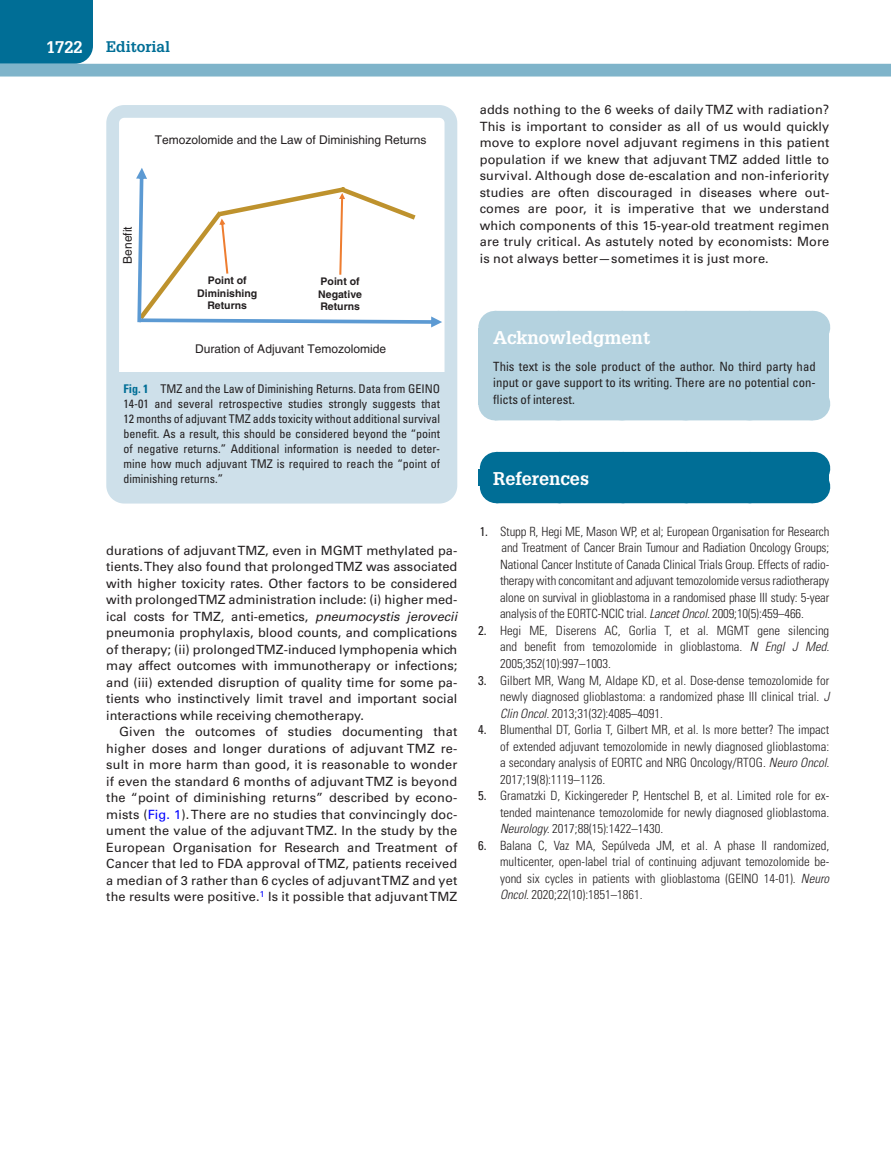
<style>
.page{position:relative;width:891px;height:1175px;background:#fff}
.page>*{position:absolute;margin:0;border:0;box-sizing:border-box;transform-origin:0 0}
.t1{font:700 18px "Glypha LT Std";color:#fff}
.t2{font:700 16.5px "Glypha LT Std";color:#fff}
.t3{font:700 15px "Glypha LT Std";color:#006e96}
.t4{font:12.75px/16.5px "Univers LT Std";letter-spacing:.01em;color:#231f20;text-align:justify}
.t5{font:300 condensed 12.75px/16.5px "Univers LT Std";color:#231f20;text-align:justify}
.t6{font:condensed 12.75px/16.5px "Univers LT Std";color:#231f20;text-align:justify}
.t7{font:condensed 12px/15px "Univers LT Std";color:#231f20;text-align:justify}
.t8{font:12px "Helvetica";color:#231f20}
.t9{font:700 10.5px/12.6px "Helvetica";color:#231f20;text-align:center}
.s1{font-weight:700;color:#006e96}
.s2{font-style:italic}
.s3{color:#00f}
.s4{font-weight:400}
</style>
<div class="page">
<div style="left:0;top:0;width:93px;height:64px;background:#006e96"></div>
<div style="left:0;top:64px;width:891px;height:12px;background:#7fb4ca"></div>
<div style="left:478px;top:328px;width:351px;height:76px;background:#b4d2df"></div>
<div style="left:495px;top:311px;width:318px;height:33px;background:#b4d2df"></div>
<hr style="left:813px;top:311px;width:1px;height:33px;background:#b4d2df">
<div style="left:495px;top:387px;width:318px;height:33px;background:#b4d2df"></div>
<hr style="left:813px;top:387px;width:1px;height:33px;background:#b4d2df">
<div style="left:478px;top:469px;width:351px;height:16px;background:#006e96"></div>
<div style="left:496px;top:452px;width:317px;height:33px;background:#006e96"></div>
<hr style="left:813px;top:452px;width:1px;height:33px;background:#006e96">
<div style="left:496px;top:470px;width:317px;height:33px;background:#006e96"></div>
<hr style="left:813px;top:470px;width:1px;height:33px;background:#006e96">
<div style="left:115px;top:372px;width:334px;height:119px;background:#cee0ea"></div>
<svg style="left:136px;top:168px;width:306px;height:159px"></svg>
<div style="left:106px;top:105px;width:351px;height:398px;border:13px solid #cee0ea;border-radius:12px"></div>
<p class="t2" style="left:46px;top:37px;width:38px">1722</p>
<p class="t3" style="left:106px;top:37px;width:65px">Editorial</p>
<p class="t8" style="left:155px;top:132px;width:273px">Temozolomide and the Law of Diminishing Returns</p>
<p class="t8" style="left:121px;top:264px;width:39px;rotate:-90deg">Benefit</p>
<p class="t9" style="left:197px;top:274px;width:62px">Point of<br>Diminishing<br>Returns</p>
<p class="t9" style="left:318px;top:275px;width:45px;text-align:left">Point of<br>Negative<br>Returns</p>
<p class="t8" style="left:195px;top:342px;width:192px">Duration of Adjuvant Temozolomide</p>
<p class="t7" style="left:124px;top:381px;width:318px"><span class="s1">Fig. 1</span> TMZ and the Law of Diminishing Returns. Data from GEINO 14-01 and several retrospective studies strongly suggests that 12 months of adjuvant TMZ adds toxicity without additional survival benefit. As a result, this should be considered beyond the “point of negative returns.” Additional information is needed to deter&shy;mine how much adjuvant TMZ is required to reach the “point of diminishing returns.”</p>
<p class="t4" style="left:106px;top:542px;width:353px">durations of adjuvant TMZ, even in MGMT methylated pa&shy;tients. They also found that prolonged TMZ was associated with higher toxicity rates. Other factors to be considered with prolonged TMZ administration include: (i) higher med&shy;ical costs for TMZ, anti-emetics, <span class="s2">pneumocystis jerovecii </span>pneumonia prophylaxis, blood counts, and complications of therapy; (ii) prolonged TMZ-induced lymphopenia which may affect outcomes with immunotherapy or infections; and (iii) extended disruption of quality time for some pa&shy;tients who instinctively limit travel and important social interactions while receiving chemotherapy.</p>
<p class="t4" style="left:106px;top:723px;width:353px;text-indent:13px">Given the outcomes of studies documenting that higher doses and longer durations of adjuvant TMZ re&shy;sult in more harm than good, it is reasonable to wonder if even the standard 6 months of adjuvant TMZ is beyond the “point of diminishing returns” described by econo&shy;mists (<span class="s3">Fig. 1</span>). There are no studies that convincingly doc&shy;ument the value of the adjuvant TMZ. In the study by the European Organisation for Research and Treatment of Cancer that led to FDA approval of TMZ, patients received a median of 3 rather than 6 cycles of adjuvant TMZ and yet the results were positive.<sup>1</sup> Is it possible that adjuvant TMZ</p>
<p class="t4" style="left:480px;top:102px;width:351px">adds nothing to the 6 weeks of daily TMZ with radiation?<br>This is important to consider as all of us would quickly move to explore novel adjuvant regimens in this patient population if we knew that adjuvant TMZ added little to survival. Although dose de-escalation and non-inferiority studies are often discouraged in diseases where out&shy;comes are poor, it is imperative that we understand which components of this 15-year-old treatment regimen are truly critical. As astutely noted by economists: More is not always better—sometimes it is just more.</p>
<h1 class="t1" style="left:493px;top:326px;width:159px">Acknowledgment</h1>
<p class="t6" style="left:493px;top:358px;width:324px">This text is the sole product of the author. No third party had input or gave support to its writing. There are no potential con&shy;flicts of interest.</p>
<h1 class="t1" style="left:493px;top:467px;width:97px">References</h1>
<p class="t5" style="left:500px;top:523px;width:331px;text-indent:-20px"><span class="s4">1.</span> Stupp R, Hegi ME, Mason WP, et al; European Organisation for Research and Treatment of Cancer Brain Tumour and Radiation Oncology Groups; National Cancer Institute of Canada Clinical Trials Group. Effects of radio&shy;therapy with concomitant and adjuvant temozolomide versus radiotherapy alone on survival in glioblastoma in a randomised phase III study: 5-year analysis of the EORTC-NCIC trial. <span class="s2">Lancet Oncol.</span> 2009;10(5):459–466.</p>
<p class="t5" style="left:500px;top:622px;width:331px;text-indent:-22px"><span class="s4">2.</span> Hegi ME, Diserens AC, Gorlia T, et al. MGMT gene silencing and benefit from temozolomide in glioblastoma. <span class="s2">N Engl J Med.<br></span>2005;352(10):997–1003.</p>
<p class="t5" style="left:500px;top:671px;width:331px;text-indent:-22px"><span class="s4">3.</span> Gilbert MR, Wang M, Aldape KD, et al. Dose-dense temozolomide for newly diagnosed glioblastoma: a randomized phase III clinical trial. <span class="s2">J Clin Oncol.</span> 2013;31(32):4085–4091.</p>
<p class="t5" style="left:500px;top:721px;width:331px;text-indent:-22px"><span class="s4">4.</span> Blumenthal DT, Gorlia T, Gilbert MR, et al. Is more better? The impact of extended adjuvant temozolomide in newly diagnosed glioblastoma: a secondary analysis of EORTC and NRG Oncology/RTOG. <span class="s2">Neuro Oncol.<br></span>2017;19(8):1119–1126.</p>
<p class="t5" style="left:500px;top:787px;width:331px;text-indent:-22px"><span class="s4">5.</span> Gramatzki D, Kickingereder P, Hentschel B, et al. Limited role for ex&shy;tended maintenance temozolomide for newly diagnosed glioblastoma.<br><span class="s2">Neurology.</span> 2017;88(15):1422–1430.</p>
<p class="t5" style="left:500px;top:836px;width:331px;text-indent:-22px"><span class="s4">6.</span> Balana C, Vaz MA, Sepúlveda JM, et al. A phase II randomized, multicenter, open-label trial of continuing adjuvant temozolomide be&shy;yond six cycles in patients with glioblastoma (GEINO 14-01). <span class="s2">Neuro Oncol</span>. 2020;22(10):1851–1861.</p>
</div>
